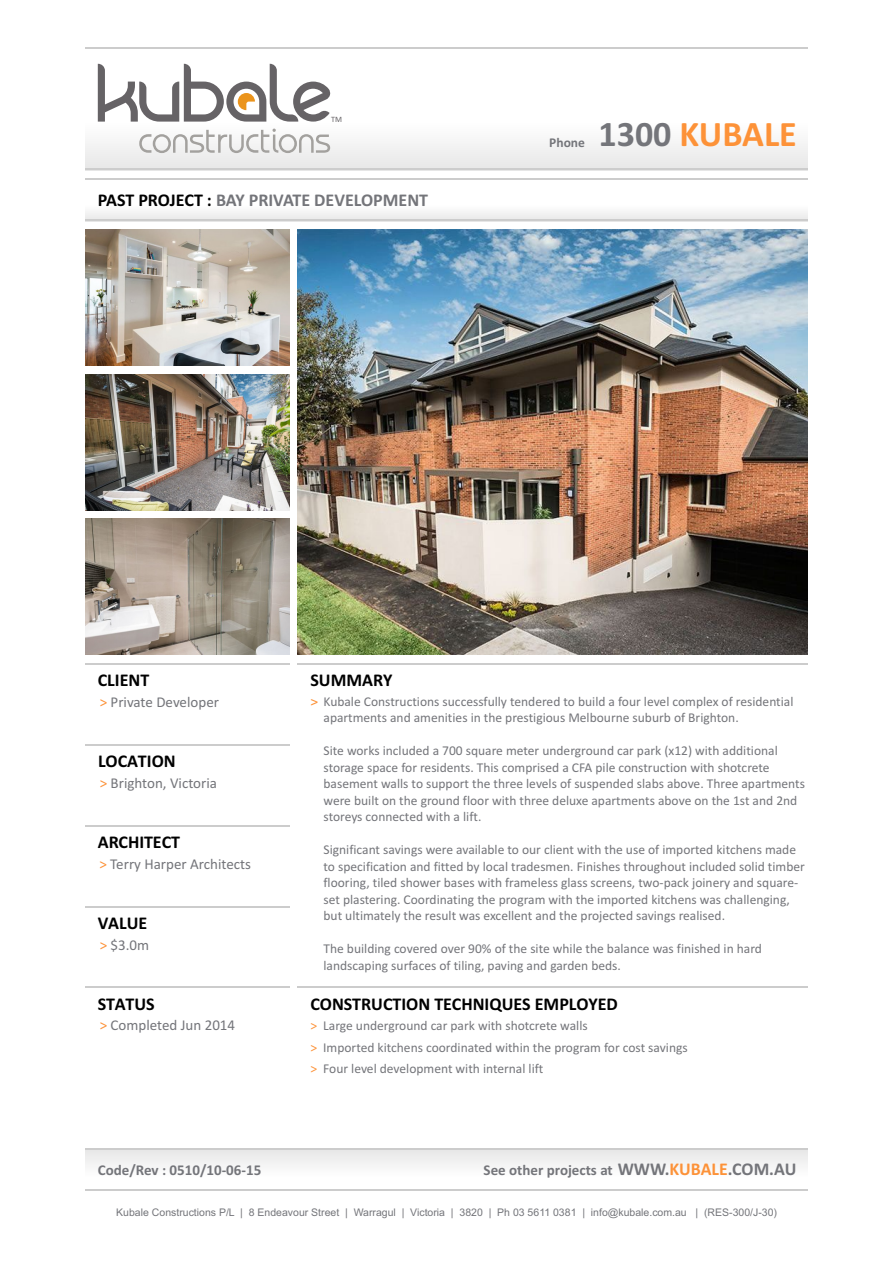
<style>
.page{position:relative;width:893px;height:1263px;background:#fff}
.page>*{position:absolute;margin:0;border:0;box-sizing:border-box;transform-origin:0 0}
.t1{font:700 36px "Calibri";color:#fd9238}
.t2{font:700 18px "Calibri";color:#000}
.t3{font:700 18px "Calibri";color:#74757a}
.t4{font:15px "Calibri";color:#74757a}
.t5{font:700 15px "Calibri";color:#74757a}
.t6{font:13.5px/16.5px "Calibri";color:#74757a}
.t7{font:700 13.5px "Calibri";color:#74757a}
.t8{font:13.5px "Arial";color:#fd9238}
.t9{font:10.5px "Arial";color:#74757a}
.t10{font:8.1px "Calibri";color:#666366}
.s1{color:#000}
.s2{color:#74757a}
.s3{color:#fd9238}
</style>
<div class="page">
<div style="left:85px;top:1148px;width:723px;height:43px;background:linear-gradient(to bottom,#e8e8e8,#fff)"></div>
<div style="left:85px;top:47px;width:723px;height:123px;background:linear-gradient(to bottom,#fff,#f0f0f0)"></div>
<hr style="left:85px;top:47px;width:723px;height:1px;background:#ccc">
<hr style="left:85px;top:1148px;width:723px;height:2px;background:#ccc">
<hr style="left:85px;top:663px;width:204px;height:2px;background:#ccc">
<hr style="left:85px;top:744px;width:204px;height:2px;background:#ccc">
<hr style="left:85px;top:825px;width:204px;height:2px;background:#ccc">
<hr style="left:85px;top:906px;width:204px;height:1px;background:#ccc">
<hr style="left:85px;top:986px;width:204px;height:2px;background:#ccc">
<hr style="left:298px;top:986px;width:510px;height:2px;background:#ccc">
<hr style="left:298px;top:663px;width:510px;height:2px;background:#ccc">
<hr style="left:85px;top:1189px;width:723px;height:2px;background:#ccc">
<hr style="left:85px;top:168px;width:723px;height:2px;background:#ccc">
<svg style="left:139px;top:129px;width:191px;height:24px"></svg>
<svg style="left:98px;top:64px;width:232px;height:58px"></svg>
<div style="left:85px;top:179px;width:723px;height:42px;background:linear-gradient(to bottom,#fff,#f2f2f2)"></div>
<hr style="left:85px;top:179px;width:723px;height:1px;background:#ccc">
<hr style="left:85px;top:219px;width:723px;height:2px;background:#ccc">
<img style="left:85px;top:229px;width:204px;height:137px">
<img style="left:85px;top:374px;width:204px;height:136px">
<img style="left:85px;top:518px;width:204px;height:137px">
<img style="left:297px;top:229px;width:511px;height:426px">
<p class="t10" style="left:331px;top:115px;width:12px">TM</p>
<h2 class="t3" style="left:98px;top:192px;width:332px"><span class="s1">PAST PROJECT :</span> BAY PRIVATE DEVELOPMENT</h2>
<p class="t7" style="left:549px;top:137px;width:37px">Phone</p>
<h1 class="t1" style="left:598px;top:119px;width:200px"><span class="s2">1300</span> KUBALE</h1>
<h2 class="t2" style="left:98px;top:673px;width:53px">CLIENT</h2>
<h2 class="t2" style="left:310px;top:673px;width:84px">SUMMARY</h2>
<p class="t4" style="left:100px;top:696px;width:121px"><span class="s3">&gt;</span> Private Developer</p>
<h2 class="t2" style="left:98px;top:753px;width:79px">LOCATION</h2>
<p class="t4" style="left:100px;top:777px;width:119px"><span class="s3">&gt;</span> Brighton, Victoria</p>
<h2 class="t2" style="left:98px;top:834px;width:84px">ARCHITECT</h2>
<p class="t4" style="left:99px;top:858px;width:153px"><span class="s3">&gt;</span> Terry Harper Architects</p>
<h2 class="t2" style="left:98px;top:915px;width:51px">VALUE</h2>
<p class="t4" style="left:100px;top:938px;width:51px"><span class="s3">&gt;</span> $3.0m</p>
<p class="t6" style="left:324px;top:694px;width:471px">Kubale Constructions successfully tendered to build a four level complex of residential apartments and amenities in the prestigious Melbourne suburb of Brighton.</p>
<p class="t6" style="left:324px;top:744px;width:483px">Site works included a 700 square meter underground car park (x12) with additional storage space for residents. This comprised a CFA pile construction with shotcrete basement walls to support the three levels of suspended slabs above. Three apartments were built on the ground floor with three deluxe apartments above on the 1st and 2nd storeys connected with a lift.</p>
<p class="t6" style="left:324px;top:842px;width:483px">Significant savings were available to our client with the use of imported kitchens made to specification and fitted by local tradesmen. Finishes throughout included solid timber flooring, tiled shower bases with frameless glass screens, two-pack joinery and square&shy;set plastering. Coordinating the program with the imported kitchens was challenging, but ultimately the result was excellent and the projected savings realised.</p>
<p class="t6" style="left:323px;top:941px;width:440px">The building covered over 90% of the site while the balance was finished in hard landscaping surfaces of tiling, paving and garden beds.</p>
<p class="t8" style="left:310px;top:697px;width:9px">&gt;</p>
<h2 class="t2" style="left:98px;top:996px;width:58px">STATUS</h2>
<h2 class="t2" style="left:310px;top:996px;width:309px">CONSTRUCTION TECHNIQUES EMPLOYED</h2>
<p class="t4" style="left:100px;top:1019px;width:137px"><span class="s3">&gt;</span> Completed Jun 2014</p>
<p class="t6" style="left:310px;top:1019px;width:279px"><span class="s3">&gt;</span> Large underground car park with shotcrete walls</p>
<p class="t6" style="left:310px;top:1038px;width:379px;line-height:21.3px"><span class="s3">&gt;</span> Imported kitchens coordinated within the program for cost savings <span class="s3">&gt;</span> Four level development with internal lift</p>
<h2 class="t3" style="left:618px;top:1161px;width:180px">WWW.<span class="s3">KUBALE</span>.COM.AU</h2>
<p class="t5" style="left:98px;top:1163px;width:165px">Code/Rev : 0510/10-06-15</p>
<p class="t5" style="left:484px;top:1163px;width:131px">See other projects at</p>
<p class="t9" style="left:116px;top:1208px;width:662px">Kubale Constructions P/L | 8 Endeavour Street | Warragul | Victoria | 3820 | Ph 03 5611 0381 | info@kubale.com.au | (RES-300/J-30)</p>
</div>
